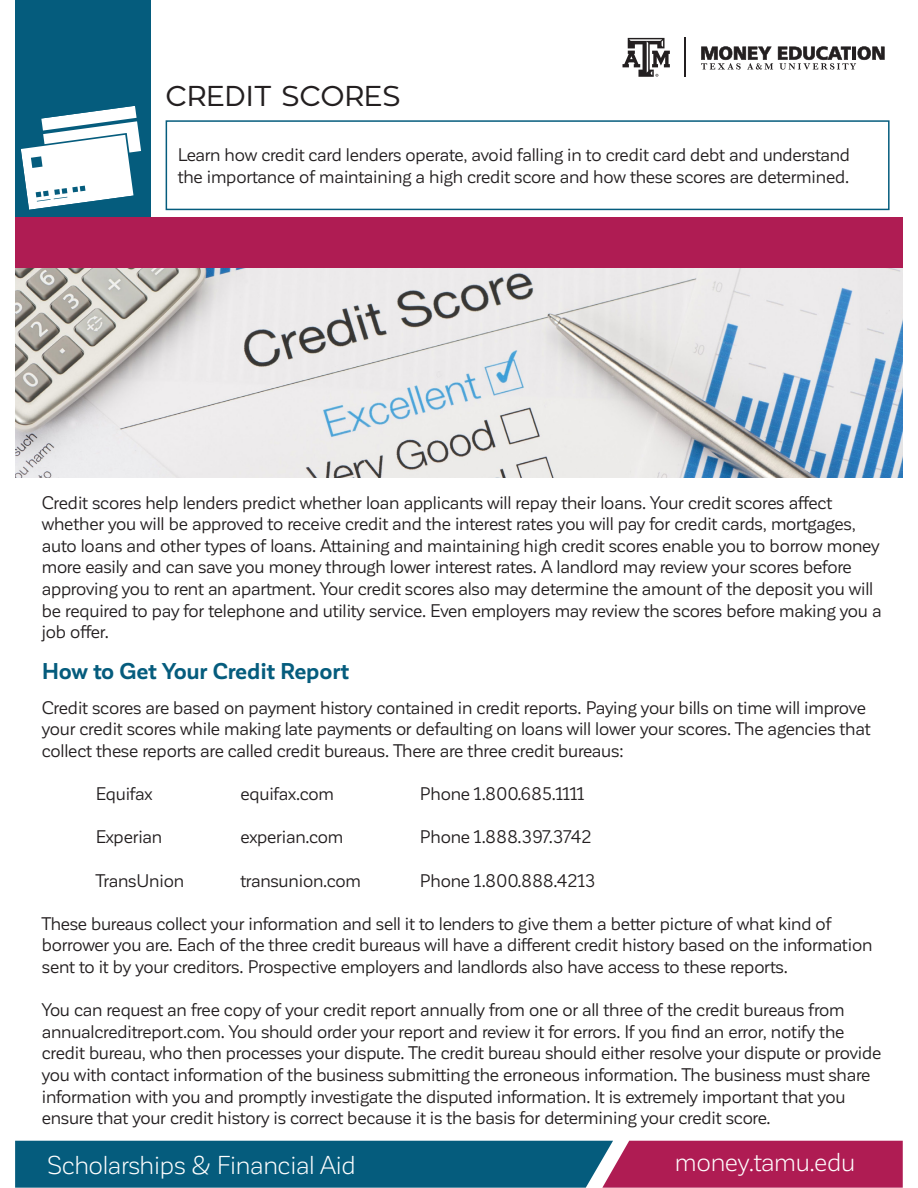
<style>
.page{position:relative;width:918px;height:1188px;background:#fff}
.page>*{position:absolute;margin:0;border:0;box-sizing:border-box;transform-origin:0 0}
.t1{font:28.5px "Zona Pro";color:#231f20}
.t2{font:25.5px "Corporative Sans";letter-spacing:-.015em;color:#fff}
.t3{font:700 22.5px "Corporative Sans";letter-spacing:-.01em;color:#055c7d}
.t4{font:18px/21.6px "Corporative Sans";letter-spacing:-.01em;color:#231f20}
</style>
<div class="page">
<svg style="left:15px;top:1141px;width:888px;height:47px;background:#414b72"></svg>
<div style="left:166px;top:120px;width:724px;height:90px;border:2px solid #055c7d"></div>
<div style="left:15px;top:0;width:136px;height:217px;background:#055c7d"></div>
<div style="left:15px;top:217px;width:888px;height:52px;background:#af1c53"></div>
<svg style="left:623px;top:38px;width:47px;height:39px"></svg>
<hr style="left:685px;top:38px;width:1px;height:39px;background:#231f20">
<svg style="left:701px;top:46px;width:184px;height:24px"></svg>
<svg style="left:21px;top:106px;width:120px;height:104px"></svg>
<img style="left:15px;top:268px;width:888px;height:210px">
<p class="t1" style="left:166px;top:78px;width:237px">CREDIT SCORES</p>
<p class="t4" style="left:178px;top:144px;width:674px">Learn how credit card lenders operate, avoid falling in to credit card debt and understand</p>
<p class="t4" style="left:178px;top:166px;width:673px">the importance of maintaining a high credit score and how these scores are determined.</p>
<p class="t4" style="left:42px;top:492px;width:841px">Credit scores help lenders predict whether loan applicants will repay their loans. Your credit scores affect whether you will be approved to receive credit and the interest rates you will pay for credit cards, mortgages, auto loans and other types of loans. Attaining and maintaining high credit scores enable you to borrow money more easily and can save you money through lower interest rates. A landlord may review your scores before approving you to rent an apartment. Your credit scores also may determine the amount of the deposit you will be required to pay for telephone and utility service. Even employers may review the scores before making you a job offer.</p>
<p class="t3" style="left:42px;top:659px;width:309px">How to Get Your Credit Report</p>
<p class="t4" style="left:42px;top:697px;width:830px">Credit scores are based on payment history contained in credit reports. Paying your bills on time will improve your credit scores while making late payments or defaulting on loans will lower your scores. The agencies that collect these reports are called credit bureaus. There are three credit bureaus:</p>
<p class="t4" style="left:96px;top:783px;width:58px">Equifax</p>
<p class="t4" style="left:240px;top:783px;width:95px">equifax.com</p>
<p class="t4" style="left:420px;top:783px;width:166px">Phone 1.800.685.1111</p>
<p class="t4" style="left:96px;top:826px;width:68px">Experian</p>
<p class="t4" style="left:240px;top:826px;width:104px">experian.com</p>
<p class="t4" style="left:420px;top:826px;width:173px">Phone 1.888.397.3742</p>
<p class="t4" style="left:96px;top:870px;width:90px">TransUnion</p>
<p class="t4" style="left:240px;top:870px;width:122px">transunion.com</p>
<p class="t4" style="left:420px;top:870px;width:177px">Phone 1.800.888.4213</p>
<p class="t4" style="left:42px;top:913px;width:832px">These bureaus collect your information and sell it to lenders to give them a better picture of what kind of borrower you are. Each of the three credit bureaus will have a different credit history based on the information sent to it by your creditors. Prospective employers and landlords also have access to these reports.</p>
<p class="t4" style="left:42px;top:999px;width:841px">You can request an free copy of your credit report annually from one or all three of the credit bureaus from annualcreditreport.com. You should order your report and review it for errors. If you find an error, notify the credit bureau, who then processes your dispute. The credit bureau should either resolve your dispute or provide you with contact information of the business submitting the erroneous information. The business must share information with you and promptly investigate the disputed information. It is extremely important that you ensure that your credit history is correct because it is the basis for determining your credit score.</p>
<p class="t2" style="left:47px;top:1151px;width:310px">Scholarships &amp; Financial Aid</p>
<p class="t2" style="left:675px;top:1149px;width:182px">money.tamu.edu</p>
</div>
